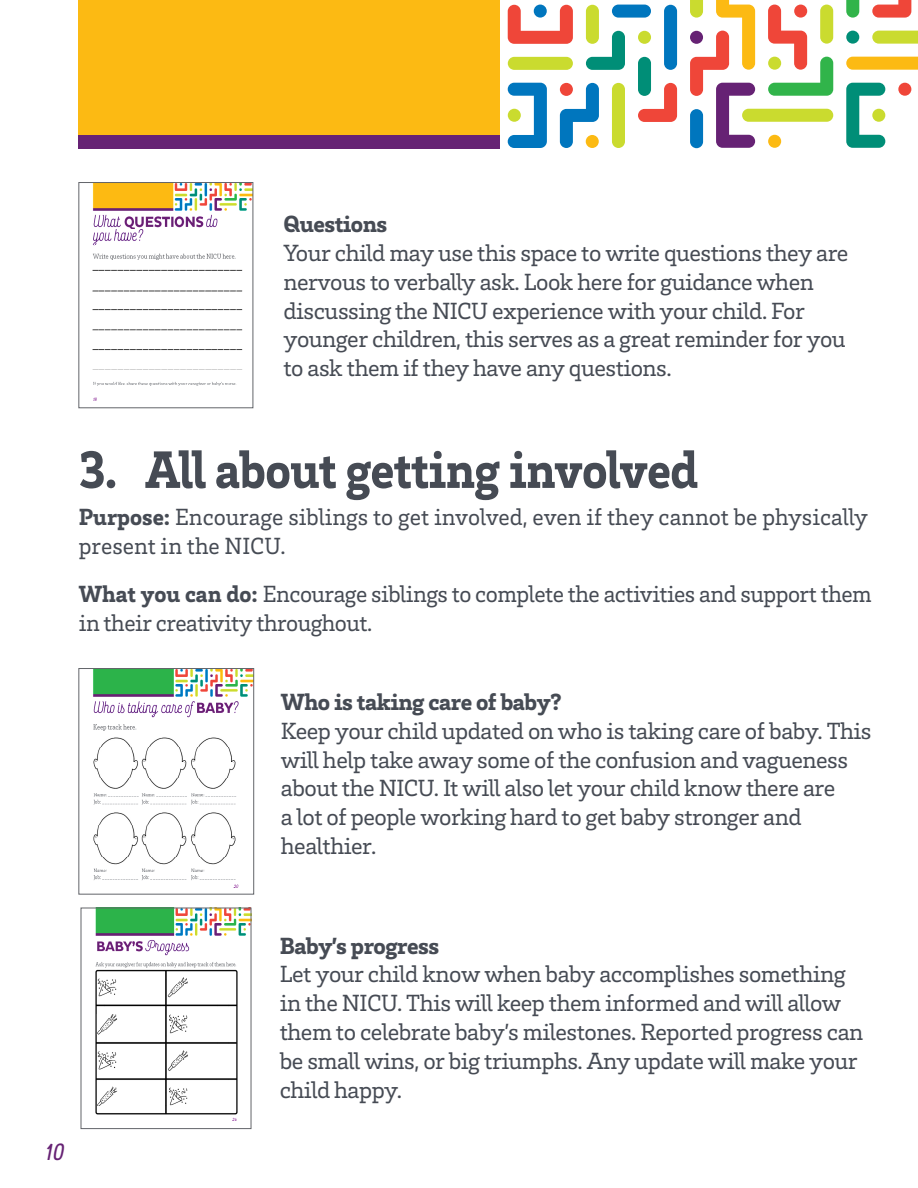
<style>
.page{position:relative;width:918px;height:1188px;background:#fff}
.page>*{position:absolute;margin:0;border:0;box-sizing:border-box;transform-origin:0 0}
.t1{font:900 54px "Brix Slab";letter-spacing:-.01em;color:#464b54;scale:.94 1}
.t2{font:24px/28.8px "Brix Slab";letter-spacing:-.02em;color:#464b54}
.t3{font:24px/28.8px "Brix Slab";color:#464b54}
.t4{font:900 21px "Rockeby Sc Two";color:#662274;scale:1.1 1}
.s1{font-weight:900}
</style>
<div class="page">
<div style="left:79px;top:135px;width:421px;height:13px;background:#662274"></div>
<div style="left:79px;top:0;width:421px;height:135px;background:#fcba13"></div>
<svg style="left:846px;top:0;width:13px;height:18px"></svg>
<svg style="left:508px;top:5px;width:65px;height:39px"></svg>
<div style="left:612px;top:5px;width:39px;height:13px;background:#0076be;border-radius:7px"></div>
<svg style="left:872px;top:0;width:46px;height:44px"></svg>
<div style="left:846px;top:31px;width:13px;height:13px;background:#008e77;border-radius:50%"></div>
<svg style="left:690px;top:0;width:65px;height:148px"></svg>
<svg style="left:768px;top:5px;width:65px;height:91px"></svg>
<div style="left:742px;top:109px;width:91px;height:13px;background:#cadb2f;border-radius:7px"></div>
<svg style="left:846px;top:57px;width:72px;height:13px"></svg>
<svg style="left:846px;top:83px;width:39px;height:65px"></svg>
<div style="left:872px;top:109px;width:13px;height:13px;background:#cadb2f;border-radius:7px"></div>
<div style="left:898px;top:83px;width:13px;height:13px;background:#ef4639;border-radius:7px"></div>
<div style="left:768px;top:135px;width:13px;height:13px;background:#fcba13;border-radius:50%"></div>
<div style="left:534px;top:5px;width:13px;height:13px;background:#0076be;border-radius:50%"></div>
<svg style="left:560px;top:83px;width:39px;height:65px"></svg>
<div style="left:508px;top:57px;width:65px;height:13px;background:#cadb2f;border-radius:7px"></div>
<div style="left:560px;top:83px;width:13px;height:13px;background:#ef4639;border-radius:50%"></div>
<div style="left:586px;top:135px;width:13px;height:13px;background:#fcba13;border-radius:50%"></div>
<div style="left:586px;top:5px;width:13px;height:39px;background:#cadb2f;border-radius:7px"></div>
<div style="left:638px;top:57px;width:13px;height:39px;background:#008e77;border-radius:7px"></div>
<div style="left:690px;top:109px;width:13px;height:39px;background:#0076be;border-radius:7px"></div>
<svg style="left:586px;top:31px;width:39px;height:39px"></svg>
<svg style="left:638px;top:83px;width:39px;height:39px"></svg>
<div style="left:612px;top:83px;width:13px;height:65px;background:#cadb2f;border-radius:7px"></div>
<div style="left:664px;top:5px;width:13px;height:65px;background:#0076be;border-radius:7px"></div>
<div style="left:638px;top:31px;width:13px;height:13px;background:#cadb2f;border-radius:50%"></div>
<div style="left:690px;top:31px;width:13px;height:13px;background:#662274;border-radius:7px"></div>
<svg style="left:508px;top:83px;width:39px;height:65px"></svg>
<img style="left:92px;top:184px;width:159px;height:217px">
<div style="left:78px;top:182px;width:175px;height:226px;border:1px solid #63656a"></div>
<img style="left:95px;top:910px;width:154px;height:211px">
<div style="left:81px;top:908px;width:170px;height:221px;border:1px solid #63656a"></div>
<img style="left:93px;top:670px;width:159px;height:218px">
<div style="left:78px;top:668px;width:176px;height:227px;border:1px solid #63656a"></div>
<p class="t2" style="left:284px;top:209px;width:567px"><span class="s1">Questions<br></span>Your child may use this space to write questions they are nervous to verbally ask. Look here for guidance when discussing the NICU experience with your child. For younger children, this serves as a great reminder for you to ask them if they have any questions.</p>
<p class="t1" style="left:79px;top:434px;width:660px">3. All about getting involved</p>
<p class="t3" style="left:79px;top:502px;width:791px"><span class="s1">Purpose:</span> Encourage siblings to get involved, even if they cannot be physically present in the NICU.</p>
<p class="t2" style="left:79px;top:579px;width:794px"><span class="s1">What you can do:</span> Encourage siblings to complete the activities and support them in their creativity throughout.</p>
<p class="t2" style="left:281px;top:686px;width:592px"><span class="s1">Who is taking care of baby?<br></span>Keep your child updated on who is taking care of baby. This will help take away some of the confusion and vagueness about the NICU. It will also let your child know there are<br>a lot of people working hard to get baby stronger and healthier.</p>
<p class="t4" style="left:45px;top:1140px;width:18px">10</p>
<p class="t2" style="left:280px;top:930px;width:585px"><span class="s1">Baby’s progress<br></span>Let your child know when baby accomplishes something in the NICU. This will keep them informed and will allow them to celebrate baby’s milestones. Reported progress can be small wins, or big triumphs. Any update will make your child happy.</p>
</div>
